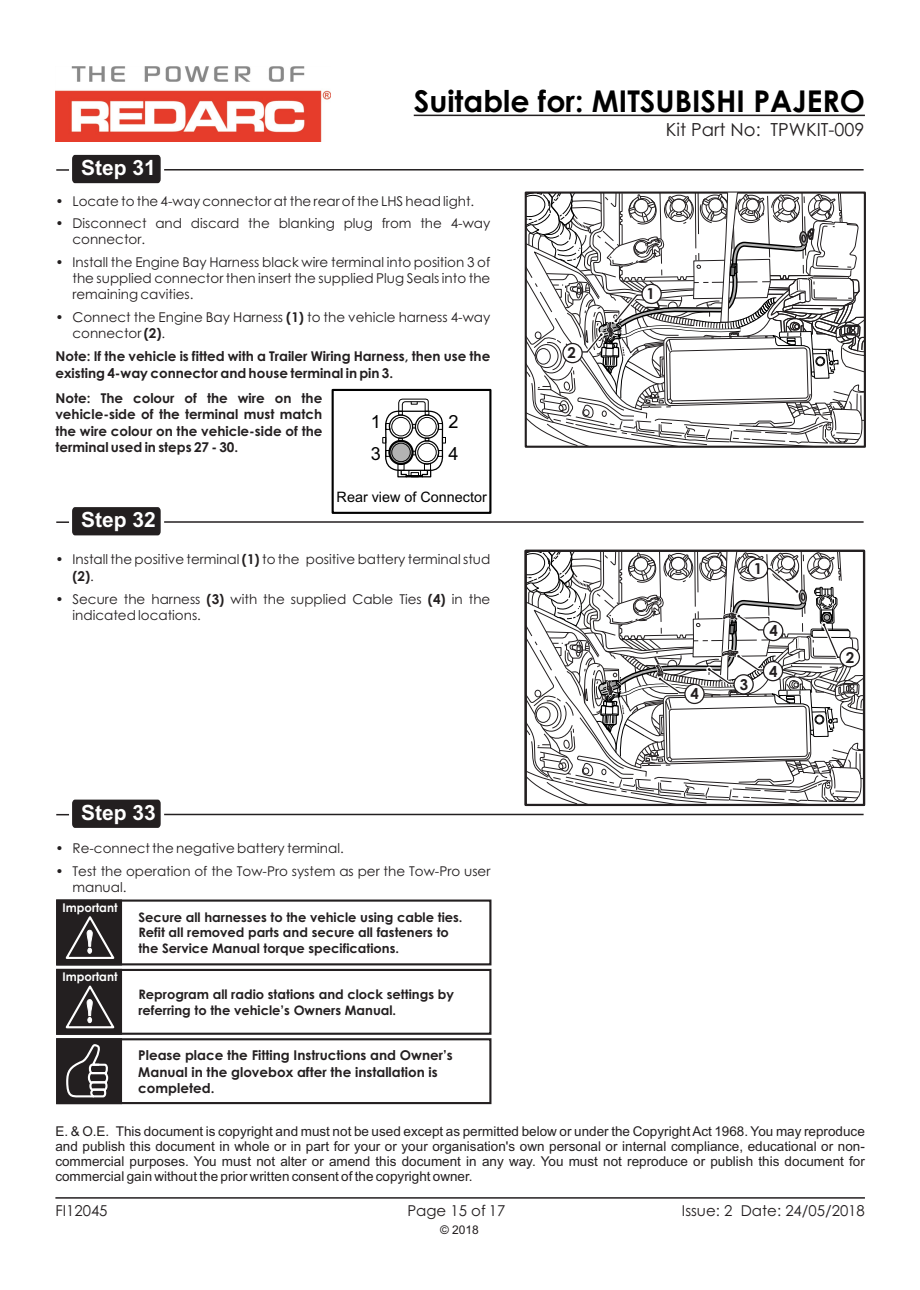
<style>
.page{position:relative;width:920px;height:1290px;background:#fff}
.page>*{position:absolute;margin:0;border:0;box-sizing:border-box;transform-origin:0 0}
.t1{font:700 30px "Century Gothic";color:#000}
.t2{font:700 21px "Arial";color:#fff}
.t3{font:18.15px/31.3px "Arial";color:#000}
.t4{font:18px "Century Gothic";color:#231f20}
.t5{font:15px "Century Gothic";color:#231f20}
.t6{font:700 15px "Century Gothic";color:#231f20}
.t7{font:14.4px "Arial";color:#000}
.t8{font:13.5px/16px "Century Gothic";color:#231f20}
.t9{font:13.5px/15.1px "Arial";color:#231f20;text-align:justify}
.t10{font:700 13.5px/16.4px "Century Gothic";color:#231f20}
.t11{font:700 13.05px/15.8px "Century Gothic";color:#231f20}
.t12{font:700 12px "Century Gothic";color:#fff}
.t13{font:12px "Arial";color:#231f20}
.s1{font-weight:700}
</style>
<div class="page">
<hr style="left:55px;top:1197px;width:810px;height:2px;background:#231f20">
<hr style="left:414px;top:115px;width:451px;height:1px;background:#231f20">
<svg style="left:56px;top:507px;width:105px;height:29px;background:#494546"></svg>
<hr style="left:164px;top:521px;width:700px;height:2px;background:#231f20">
<svg style="left:56px;top:154px;width:105px;height:30px;background:#4f4c4d"></svg>
<hr style="left:164px;top:169px;width:700px;height:2px;background:#231f20">
<svg style="left:56px;top:799px;width:105px;height:29px;background:#494546"></svg>
<hr style="left:164px;top:814px;width:700px;height:1px;background:#231f20">
<svg style="left:524px;top:191px;width:342px;height:257px"></svg>
<div style="left:332px;top:389px;width:159px;height:125px;border:2px solid #000"></div>
<svg style="left:382px;top:398px;width:64px;height:80px"></svg>
<svg style="left:524px;top:549px;width:341px;height:267px"></svg>
<div style="left:839px;top:647px;width:21px;height:20px;background:#fff;border:1px solid #231f20;border-radius:50%"></div>
<div style="left:56px;top:899px;width:435px;height:66px;border:2px solid #231f20"></div>
<div style="left:56px;top:969px;width:435px;height:66px;border:2px solid #231f20"></div>
<div style="left:56px;top:1038px;width:435px;height:66px;border:2px solid #231f20"></div>
<svg style="left:56px;top:899px;width:67px;height:206px;background:#423e3f"></svg>
<img style="left:55px;top:66px;width:275px;height:75px">
<h1 class="t1" style="left:414px;top:90px;width:453px">Suitable for: MITSUBISHI PAJERO</h1>
<h2 class="t2" style="left:81px;top:160px;width:76px">Step 31</h2>
<p class="t8" style="left:55px;top:194px;width:420px">• Locate to the 4-way connector at the rear of the LHS head light.</p>
<p class="t8" style="left:72px;top:217px;width:419px;text-indent:-17px">• Disconnect and discard the blanking plug from the 4-way connector.</p>
<p class="t8" style="left:72px;top:255px;width:419px;text-align:justify;text-indent:-17px">• Install the Engine Bay Harness black wire terminal into position 3 of the supplied connector then insert the supplied Plug Seals into the remaining cavities.</p>
<p class="t8" style="left:72px;top:310px;width:419px;text-indent:-17px">• Connect the Engine Bay Harness <span class="s1">(1)</span> to the vehicle harness 4-way connector <span class="s1">(2)</span>.</p>
<p class="t10" style="left:55px;top:349px;width:436px">Note: If the vehicle is fitted with a Trailer Wiring Harness, then use the existing 4-way connector and house terminal in pin 3.</p>
<p class="t6" style="left:567px;top:347px;width:10px">2</p>
<p class="t10" style="left:55px;top:391px;width:269px;text-align:justify">Note: The colour of the wire on the vehicle-side of the terminal must match the wire colour on the vehicle-side of the terminal used in steps 27 - 30.</p>
<h2 class="t2" style="left:81px;top:512px;width:76px">Step 32</h2>
<h3 class="t3" style="left:371px;top:408px;width:12px">1<br>3</h3>
<h3 class="t3" style="left:448px;top:408px;width:12px">2<br>4</h3>
<p class="t7" style="left:337px;top:492px;width:152px">Rear view of Connector</p>
<p class="t8" style="left:72px;top:552px;width:419px;text-indent:-17px">• Install the positive terminal <span class="s1">(1)</span> to the positive battery terminal stud <span class="s1">(2)</span>.</p>
<p class="t8" style="left:72px;top:592px;width:419px;text-indent:-17px">• Secure the harness <span class="s1">(3)</span> with the supplied Cable Ties <span class="s1">(4)</span> in the indicated locations.</p>
<h2 class="t2" style="left:81px;top:805px;width:76px">Step 33</h2>
<p class="t8" style="left:55px;top:842px;width:290px">• Re-connect the negative battery terminal.</p>
<p class="t8" style="left:72px;top:864px;width:419px;text-indent:-17px">• Test the operation of the Tow-Pro system as per the Tow-Pro user manual.</p>
<p class="t12" style="left:62px;top:903px;width:57px">Important</p>
<p class="t12" style="left:62px;top:972px;width:57px">Important</p>
<p class="t11" style="left:138px;top:910px;width:326px">Secure all harnesses to the vehicle using cable ties.<br>Refit all removed parts and secure all fasteners to the Service Manual torque specifications.</p>
<p class="t11" style="left:138px;top:988px;width:317px">Reprogram all radio stations and clock settings by referring to the vehicle’s Owners Manual.</p>
<p class="t10" style="left:138px;top:1048px;width:316px">Please place the Fitting Instructions and Owner’s<br>Manual in the glovebox after the installation is completed.</p>
<h3 class="t4" style="left:666px;top:123px;width:200px">Kit Part No: TPWKIT-009</h3>
<p class="t6" style="left:646px;top:288px;width:10px">1</p>
<p class="t6" style="left:691px;top:688px;width:10px">4</p>
<p class="t6" style="left:754px;top:563px;width:10px">1</p>
<p class="t6" style="left:740px;top:678px;width:10px">3</p>
<p class="t6" style="left:769px;top:625px;width:10px">4</p>
<p class="t6" style="left:769px;top:665px;width:10px">4</p>
<p class="t6" style="left:846px;top:651px;width:10px">2</p>
<p class="t9" style="left:55px;top:1125px;width:811px">E. &amp; O.E. This document is copyright and must not be used except as permitted below or under the Copyright Act 1968. You may reproduce and publish this document in whole or in part for your or your organisation's own personal or internal compliance, educational or non&shy;commercial purposes. You must not alter or amend this document in any way. You must not reproduce or publish this document for commercial gain without the prior written consent of the copyright owner.</p>
<p class="t5" style="left:55px;top:1204px;width:54px">FI12045</p>
<p class="t5" style="left:682px;top:1204px;width:184px">Issue: 2 Date: 24/05/2018</p>
<p class="t13" style="left:440px;top:1226px;width:40px">© 2018</p>
<p class="t5" style="left:407px;top:1205px;width:100px">Page 15 of 17</p>
</div>
